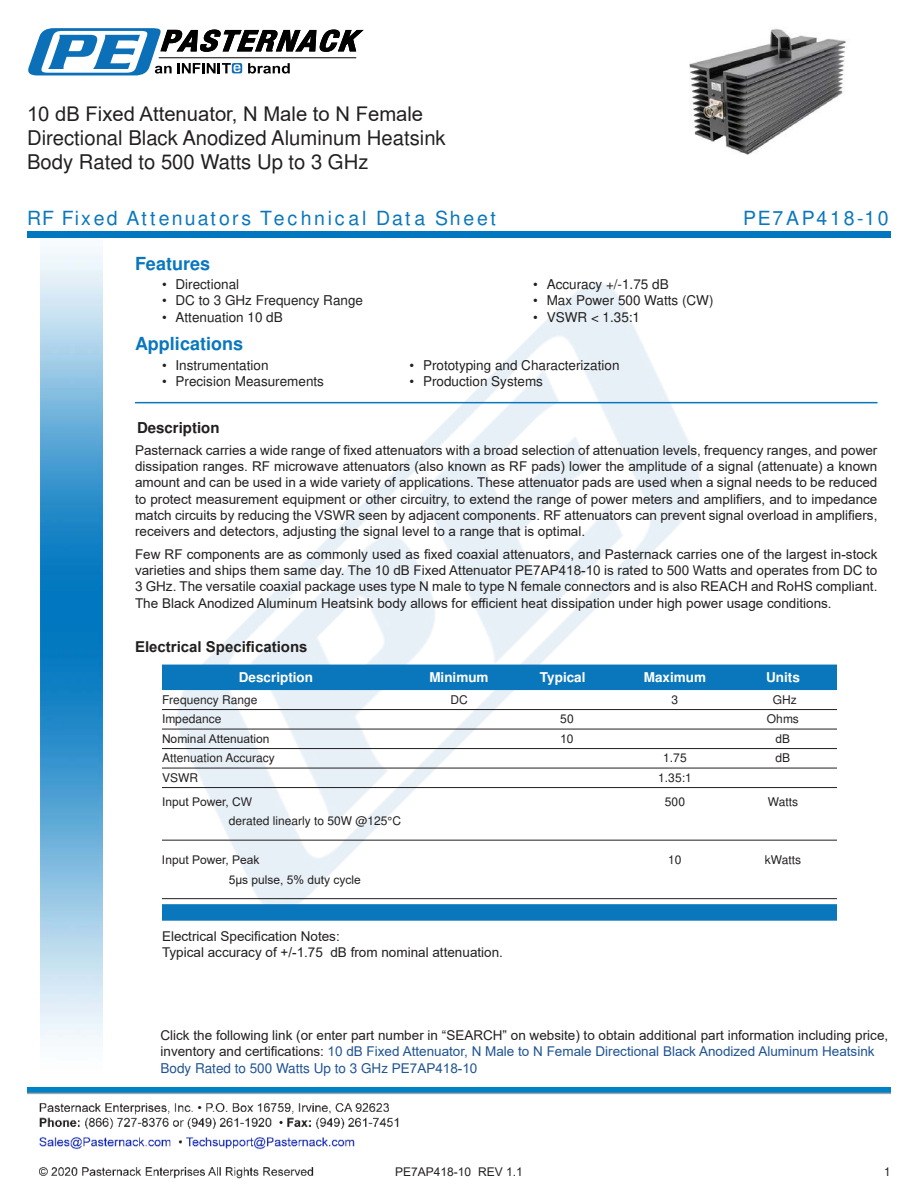
<style>
.page{position:relative;width:918px;height:1188px;background:#fff}
.page>*{position:absolute;margin:0;border:0;box-sizing:border-box;transform-origin:0 0}
.t1{font:20.25px/24.3px "Arial";color:#221f1f}
.t2{font:900 19.5px "Arial";letter-spacing:.14em;color:#0a77bd}
.t3{font:700 18px "Arial";color:#0a77bd}
.t4{font:700 15px "Arial";color:#221f1f}
.t5{font:13.5px/16.2px "Arial";color:#221f1f;text-align:justify}
.t6{font:700 13.5px "Arial";color:#fff}
.t7{font:12px "Arial";color:#221f1f}
.s1{color:#1f5392}
</style>
<div class="page">
<img style="left:39px;top:1103px;width:360px;height:76px">
<img style="left:102px;top:246px;width:719px;height:724px">
<img style="left:27px;top:1088px;width:864px;height:7px">
<img style="left:40px;top:237px;width:62px;height:804px">
<div style="left:27px;top:231px;width:864px;height:6px;background:#0177c0"></div>
<svg style="left:28px;top:28px;width:336px;height:47px"></svg>
<hr style="left:135px;top:402px;width:743px;height:1px;background:#0a77bd">
<div style="left:162px;top:665px;width:675px;height:25px;background:#0a77bd"></div>
<hr style="left:162px;top:709px;width:675px;height:1px;background:#221f1f">
<hr style="left:162px;top:729px;width:675px;height:1px;background:#221f1f">
<hr style="left:162px;top:748px;width:675px;height:1px;background:#221f1f">
<hr style="left:162px;top:768px;width:675px;height:1px;background:#221f1f">
<hr style="left:162px;top:787px;width:675px;height:1px;background:#221f1f">
<hr style="left:162px;top:840px;width:675px;height:1px;background:#221f1f">
<hr style="left:162px;top:898px;width:675px;height:1px;background:#221f1f">
<div style="left:162px;top:904px;width:675px;height:17px;background:#0a77bd"></div>
<img style="left:689px;top:29px;width:157px;height:126px">
<h1 class="t1" style="left:27px;top:101px;width:420px">10 dB Fixed Attenuator, N Male to N Female<br>Directional Black Anodized Aluminum Heatsink<br>Body Rated to 500 Watts Up to 3 GHz</h1>
<h2 class="t2" style="left:27px;top:207px;width:471px">RF Fixed Attenuators Technical Data Sheet</h2>
<h2 class="t2" style="left:743px;top:207px;width:147px">PE7AP418-10</h2>
<h3 class="t3" style="left:135px;top:256px;width:77px">Features</h3>
<p class="t5" style="left:162px;top:278px;width:79px">• Directional</p>
<p class="t5" style="left:162px;top:294px;width:203px">• DC to 3 GHz Frequency Range</p>
<p class="t5" style="left:162px;top:310px;width:122px">• Attenuation 10 dB</p>
<h3 class="t3" style="left:135px;top:337px;width:110px">Applications</h3>
<p class="t5" style="left:162px;top:358px;width:108px">• Instrumentation</p>
<p class="t5" style="left:162px;top:374px;width:164px">• Precision Measurements</p>
<p class="t5" style="left:533px;top:278px;width:137px">• Accuracy +/-1.75 dB</p>
<p class="t5" style="left:533px;top:294px;width:182px">• Max Power 500 Watts (CW)</p>
<p class="t5" style="left:533px;top:310px;width:108px">• VSWR &lt; 1.35:1</p>
<p class="t5" style="left:410px;top:358px;width:212px">• Prototyping and Characterization</p>
<p class="t5" style="left:410px;top:374px;width:135px">• Production Systems</p>
<p class="t4" style="left:137px;top:422px;width:84px">Description</p>
<p class="t5" style="left:135px;top:442px;width:744px">Pasternack carries a wide range of 昀椀xed attenuators with a broad selection of attenuation levels, frequency ranges, and power dissipation ranges. RF microwave attenuators (also known as RF pads) lower the amplitude of a signal (attenuate) a known amount and can be used in a wide variety of applications. These attenuator pads are used when a signal needs to be reduced to protect measurement equipment or other circuitry, to extend the range of power meters and ampli昀椀ers, and to impedance match circuits by reducing the VSWR seen by adjacent components. RF attenuators can prevent signal overload in ampli昀椀ers, receivers and detectors, adjusting the signal level to a range that is optimal.</p>
<p class="t5" style="left:135px;top:546px;width:744px">Few RF components are as commonly used as 昀椀xed coaxial attenuators, and Pasternack carries one of the largest in-stock varieties and ships them same day. The 10 dB Fixed Attenuator PE7AP418-10 is rated to 500 Watts and operates from DC to 3 GHz. The versatile coaxial package uses type N male to type N female connectors and is also REACH and RoHS compliant.<br>The Black Anodized Aluminum Heatsink body allows for e昀케cient heat dissipation under high power usage conditions.</p>
<p class="t4" style="left:135px;top:636px;width:174px">Electrical Speci昀椀cations</p>
<p class="t6" style="left:239px;top:672px;width:76px">Description</p>
<p class="t6" style="left:429px;top:672px;width:61px">Minimum</p>
<p class="t6" style="left:540px;top:672px;width:47px">Typical</p>
<p class="t6" style="left:644px;top:672px;width:64px">Maximum</p>
<p class="t6" style="left:766px;top:672px;width:35px">Units</p>
<p class="t7" style="left:162px;top:695px;width:97px">Frequency Range</p>
<p class="t7" style="left:450px;top:695px;width:19px">DC</p>
<p class="t7" style="left:672px;top:695px;width:8px">3</p>
<p class="t7" style="left:773px;top:695px;width:25px">GHz</p>
<p class="t7" style="left:162px;top:714px;width:61px">Impedance</p>
<p class="t7" style="left:560px;top:714px;width:15px">50</p>
<p class="t7" style="left:767px;top:714px;width:34px">Ohms</p>
<p class="t7" style="left:162px;top:730px;width:109px">Nominal Attenuation</p>
<p class="t7" style="left:560px;top:730px;width:15px">10</p>
<p class="t7" style="left:776px;top:730px;width:16px">dB</p>
<p class="t7" style="left:162px;top:753px;width:114px">Attenuation Accuracy</p>
<p class="t7" style="left:663px;top:753px;width:25px">1.75</p>
<p class="t7" style="left:776px;top:753px;width:16px">dB</p>
<p class="t7" style="left:162px;top:773px;width:37px">VSWR</p>
<p class="t7" style="left:658px;top:773px;width:35px">1.35:1</p>
<p class="t7" style="left:162px;top:793px;width:92px">Input Power, CW</p>
<p class="t7" style="left:665px;top:797px;width:22px">500</p>
<p class="t7" style="left:768px;top:797px;width:32px">Watts</p>
<p class="t7" style="left:229px;top:816px;width:174px">derated linearly to 50W @125°C</p>
<p class="t7" style="left:162px;top:852px;width:99px">Input Power, Peak</p>
<p class="t7" style="left:668px;top:855px;width:15px">10</p>
<p class="t7" style="left:765px;top:855px;width:38px">kWatts</p>
<p class="t7" style="left:229px;top:871px;width:134px">5µs pulse, 5% duty cycle</p>
<p class="t5" style="left:162px;top:928px;width:343px">Electrical Speci昀椀cation Notes:<br>Typical accuracy of +/-1.75 dB from nominal attenuation.</p>
<p class="t5" style="left:160px;top:1027px;width:729px;text-align:left">Click the following link (or enter part number in “SEARCH” on website) to obtain additional part information including price, inventory and certi昀椀cations: <span class="s1">10 dB Fixed Attenuator, N Male to N Female Directional Black Anodized Aluminum Heatsink<br>Body Rated to 500 Watts Up to 3 GHz PE7AP418-10</span></p>
<p class="t7" style="left:395px;top:1163px;width:129px">PE7AP418-10 REV 1.1</p>
<p class="t7" style="left:884px;top:1167px;width:8px">1</p>
</div>
